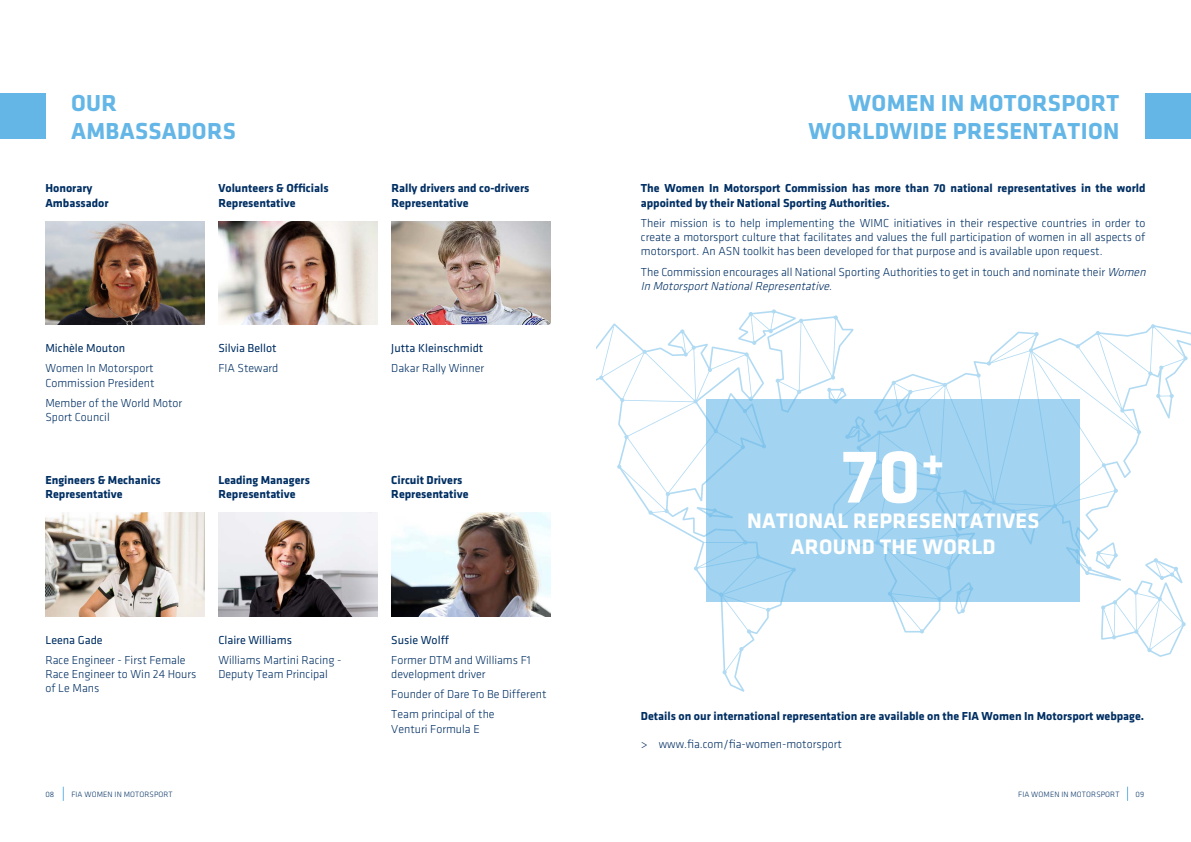
<style>
.page{position:relative;width:1191px;height:842px;background:#fff}
.page>*{position:absolute;margin:0;border:0;box-sizing:border-box;transform-origin:0 0}
.t1{font:700 78.5px "Klavika";color:#fff}
.t2{font:700 24px/28.8px "Klavika";letter-spacing:.015em;color:#64b6e7}
.t3{font:700 21.8px/25.8px "Klavika";letter-spacing:.015em;color:#fff;text-align:center}
.t4{font:700 12px/14.4px "Klavika";color:#002f63}
.t5{font:300 12px/14.4px "Klavika";color:#002f63;text-align:justify}
.t6{font:300 12px/14.4px "Klavika";color:#002f63}
.t7{font:12px "Klavika";color:#002f63}
.t8{font:300 8px "Klavika";letter-spacing:.015em;color:#002f63}
.s1{font-style:italic}
</style>
<div class="page">
<svg style="left:1127px;top:787px;width:1px;height:14px"></svg>
<svg style="left:63px;top:787px;width:1px;height:14px"></svg>
<div style="left:0;top:94px;width:45px;height:45px;background:#64b6e7"></div>
<img style="left:218px;top:221px;width:159px;height:104px">
<img style="left:45px;top:513px;width:159px;height:103px">
<img style="left:391px;top:221px;width:159px;height:104px">
<img style="left:218px;top:513px;width:159px;height:103px">
<div style="left:1145px;top:94px;width:46px;height:45px;background:#64b6e7"></div>
<img style="left:391px;top:513px;width:159px;height:103px">
<svg style="left:599px;top:309px;width:588px;height:365px"></svg>
<svg style="left:706px;top:399px;width:374px;height:203px;background:#a0d2ef"></svg>
<img style="left:45px;top:221px;width:159px;height:104px">
<h2 class="t2" style="left:71px;top:88px;width:166px">OUR<br>AMBASSADORS</h2>
<h2 class="t2" style="left:808px;top:88px;width:312px;text-align:right">WOMEN IN MOTORSPORT<br>WORLDWIDE PRESENTATION</h2>
<p class="t4" style="left:45px;top:181px;width:65px">Honorary<br>Ambassador</p>
<p class="t4" style="left:218px;top:181px;width:112px">Volunteers &amp; Officials<br>Representative</p>
<p class="t4" style="left:391px;top:181px;width:140px">Rally drivers and co-drivers<br>Representative</p>
<p class="t4" style="left:641px;top:181px;width:506px">The Women In Motorsport Commission has more than 70 national representatives in the world appointed by their National Sporting Authorities.</p>
<p class="t5" style="left:641px;top:216px;width:506px">Their mission is to help implementing the WIMC initiatives in their respective countries in order to create a motorsport culture that facilitates and values the full participation of women in all aspects of motorsport. An ASN toolkit has been developed for that purpose and is available upon request.</p>
<p class="t5" style="left:641px;top:265px;width:509px">The Commission encourages all National Sporting Authorities to get in touch and nominate their <span class="s1">Women<br>In MotorsportNationalRepresentative</span>.</p>
<p class="t7" style="left:45px;top:342px;width:81px">Michèle Mouton</p>
<p class="t6" style="left:45px;top:361px;width:111px">Women In Motorsport<br>Commission President</p>
<p class="t6" style="left:45px;top:396px;width:138px">Member of the World Motor<br>Sport Council</p>
<p class="t7" style="left:218px;top:342px;width:60px">Silvia Bellot</p>
<p class="t6" style="left:218px;top:361px;width:62px">FIA Steward</p>
<p class="t7" style="left:391px;top:342px;width:94px">Jutta Kleinschmidt</p>
<p class="t6" style="left:391px;top:361px;width:94px">Dakar Rally Winner</p>
<p class="t4" style="left:45px;top:472px;width:117px">Engineers &amp; Mechanics<br>Representative</p>
<p class="t4" style="left:218px;top:472px;width:93px">Leading Managers<br>Representative</p>
<p class="t4" style="left:391px;top:472px;width:79px">Circuit Drivers<br>Representative</p>
<h1 class="t1" style="left:841px;top:433px;width:104px">70<sup>+</sup></h1>
<h3 class="t3" style="left:747px;top:508px;width:294px">NATIONAL REPRESENTATIVES<br>AROUND THE WORLD</h3>
<p class="t7" style="left:45px;top:633px;width:59px">Leena Gade</p>
<p class="t6" style="left:45px;top:652px;width:153px">Race Engineer - First Female<br>Race Engineer to Win 24 Hours of Le Mans</p>
<p class="t7" style="left:218px;top:633px;width:75px">Claire Williams</p>
<p class="t6" style="left:218px;top:652px;width:125px">Williams Martini Racing -<br>Deputy Team Principal</p>
<p class="t7" style="left:391px;top:633px;width:59px">Susie Wolff</p>
<p class="t6" style="left:391px;top:652px;width:141px">Former DTM and Williams F1 development driver</p>
<p class="t6" style="left:391px;top:684px;width:157px;line-height:20.1px">Founder of Dare To Be Different<br>Team principal of the</p>
<p class="t6" style="left:391px;top:721px;width:90px">Venturi Formula E</p>
<p class="t4" style="left:641px;top:709px;width:505px">Details on our international representation are available on the FIA Women In Motorsport webpage.</p>
<p class="t6" style="left:641px;top:737px;width:203px">&gt; www.fia.com/fia-women-motorsport</p>
<p class="t8" style="left:45px;top:790px;width:10px">08</p>
<p class="t8" style="left:71px;top:790px;width:103px">FIA WOMEN IN MOTORSPORT</p>
<p class="t8" style="left:1018px;top:790px;width:103px">FIA WOMEN IN MOTORSPORT</p>
<p class="t8" style="left:1135px;top:790px;width:10px">09</p>
</div>
